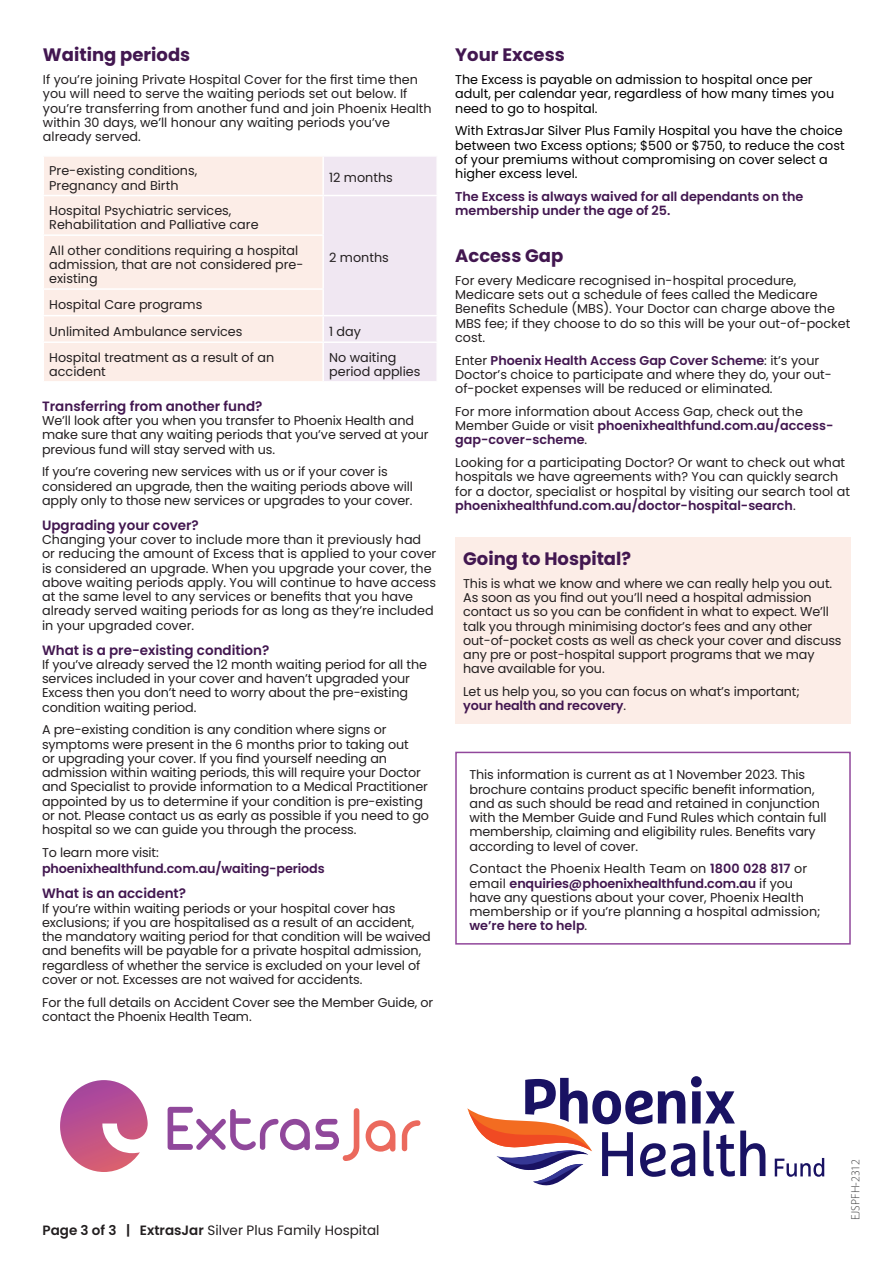
<style>
.page{position:relative;width:893px;height:1263px;background:#fff}
.page>*{position:absolute;margin:0;border:0;box-sizing:border-box;transform-origin:0 0}
.Sub_Headings{font:700 18px "Poppins";color:#421750}
._3rd_Sub_Headings{font:700 18px "Poppins";color:#421750}
._3rd_Sub_Headings-2{font:600 13.5px "Poppins";color:#421750}
.t1{font:13.5px "Poppins";color:#231f20}
._3rd_Sub_Headings-3{font:12.75px/14.2px "Poppins";letter-spacing:-.01em;color:#231f20}
.Sub_Headings-2{font:12.75px/14.2px "Poppins";letter-spacing:-.01em;color:#231f20}
.Body_Copy{font:12.75px/14.2px "Poppins";letter-spacing:-.01em;color:#231f20}
.Table_Body_Copy{font:12.75px/14.2px "Poppins";color:#231f20}
._3rd_Sub_Headings-4{font:12.75px/14.2px "Poppins";color:#000}
._3rd_Sub_Headings-5{font:600 12.75px/14.2px "Poppins";color:#421750}
.t2{font:300 12px "Myriad Pro";color:#3e3e3f}
.s1{font-weight:400;color:#231f20}
.s2{font-weight:600;color:#421750}
.s3{font-weight:600}
</style>
<div class="page">
<div style="left:455px;top:538px;width:396px;height:186px;background:#fcede7"></div>
<div style="left:44px;top:157px;width:278px;height:224px;background:#fcede7"></div>
<div style="left:324px;top:157px;width:112px;height:224px;background:#f0e7f2"></div>
<hr style="left:43px;top:195px;width:280px;height:1px;background:#fff">
<hr style="left:43px;top:234px;width:281px;height:2px;background:#fff">
<hr style="left:43px;top:288px;width:281px;height:2px;background:#fff">
<hr style="left:43px;top:315px;width:280px;height:1px;background:#fff">
<hr style="left:323px;top:195px;width:115px;height:1px;background:#fff">
<hr style="left:323px;top:315px;width:115px;height:1px;background:#fff">
<hr style="left:43px;top:341px;width:280px;height:2px;background:#fff">
<hr style="left:323px;top:341px;width:115px;height:2px;background:#fff">
<div style="left:455px;top:752px;width:396px;height:192px;border:2px solid #91479b"></div>
<svg style="left:775px;top:1158px;width:49px;height:19px"></svg>
<svg style="left:467px;top:1076px;width:298px;height:110px"></svg>
<svg style="left:60px;top:1080px;width:88px;height:92px"></svg>
<svg style="left:168px;top:1107px;width:191px;height:54px"></svg>
<svg style="left:366px;top:1120px;width:29px;height:32px"></svg>
<svg style="left:402px;top:1120px;width:18px;height:31px"></svg>
<p class="Sub_Headings" style="left:43px;top:45px;width:149px">Waiting periods</p>
<p class="Sub_Headings-2" style="left:43px;top:73px;width:390px">If you’re joining Private Hospital Cover for the first time then you will need to serve the waiting periods set out below. If you’re transferring from another fund and join Phoenix Health within 30 days, we’ll honour any waiting periods you’ve already served.</p>
<p class="Table_Body_Copy" style="left:49px;top:164px;width:149px">Pre-existing conditions,<br>Pregnancy and Birth</p>
<p class="Table_Body_Copy" style="left:329px;top:171px;width:65px">12 months</p>
<p class="Table_Body_Copy" style="left:49px;top:203px;width:211px">Hospital Psychiatric services,<br>Rehabilitation and Palliative care</p>
<p class="Table_Body_Copy" style="left:329px;top:251px;width:61px">2 months</p>
<p class="Table_Body_Copy" style="left:49px;top:243px;width:256px">All other conditions requiring a hospital admission, that are not considered pre&shy;existing</p>
<p class="Table_Body_Copy" style="left:49px;top:297px;width:155px">Hospital Care programs</p>
<p class="Table_Body_Copy" style="left:49px;top:324px;width:195px">Unlimited Ambulance services</p>
<p class="Table_Body_Copy" style="left:329px;top:324px;width:33px">1 day</p>
<p class="Table_Body_Copy" style="left:49px;top:350px;width:226px">Hospital treatment as a result of an accident</p>
<p class="Table_Body_Copy" style="left:329px;top:350px;width:93px">No waiting period applies</p>
<p class="_3rd_Sub_Headings-2" style="left:42px;top:398px;width:222px">Transferring from another fund?</p>
<p class="_3rd_Sub_Headings-3" style="left:42px;top:413px;width:388px">We’ll look after you when you transfer to Phoenix Health and make sure that any waiting periods that you’ve served at your previous fund will stay served with us.</p>
<p class="_3rd_Sub_Headings-3" style="left:42px;top:465px;width:372px">If you’re covering new services with us or if your cover is considered an upgrade, then the waiting periods above will apply only to those new services or upgrades to your cover.</p>
<p class="_3rd_Sub_Headings-2" style="left:42px;top:517px;width:158px">Upgrading your cover?</p>
<p class="_3rd_Sub_Headings-3" style="left:42px;top:532px;width:396px">Changing your cover to include more than it previously had or reducing the amount of Excess that is applied to your cover is considered an upgrade. When you upgrade your cover, the above waiting periods apply. You will continue to have access at the same level to any services or benefits that you have already served waiting periods for as long as they’re included in your upgraded cover.</p>
<p class="_3rd_Sub_Headings-2" style="left:42px;top:642px;width:229px">What is a pre-existing condition?</p>
<p class="_3rd_Sub_Headings-3" style="left:42px;top:657px;width:386px">If you’ve already served the 12 month waiting period for all the services included in your cover and haven’t upgraded your Excess then you don’t need to worry about the pre-existing condition waiting period.</p>
<p class="_3rd_Sub_Headings-3" style="left:42px;top:723px;width:388px">A pre-existing condition is any condition where signs or symptoms were present in the 6 months prior to taking out<br>or upgrading your cover. If you find yourself needing an admission within waiting periods, this will require your Doctor and Specialist to provide information to a Medical Practitioner appointed by us to determine if your condition is pre-existing or not. Please contact us as early as possible if you need to go hospital so we can guide you through the process.</p>
<p class="_3rd_Sub_Headings-5" style="left:42px;top:844px;width:284px;line-height:16.5px"><span class="s1">To learn more visit: </span>phoenixhealthfund.com.au/waiting-periods</p>
<p class="_3rd_Sub_Headings-2" style="left:42px;top:886px;width:146px">What is an accident?</p>
<p class="_3rd_Sub_Headings-3" style="left:42px;top:901px;width:390px">If you’re within waiting periods or your hospital cover has exclusions; if you are hospitalised as a result of an accident, the mandatory waiting period for that condition will be waived and benefits will be payable for a private hospital admission, regardless of whether the service is excluded on your level of cover or not. Excesses are not waived for accidents.</p>
<p class="_3rd_Sub_Headings-3" style="left:42px;top:995px;width:393px">For the full details on Accident Cover see the Member Guide, or contact the Phoenix Health Team.</p>
<p class="_3rd_Sub_Headings" style="left:455px;top:45px;width:111px">Your Excess</p>
<p class="_3rd_Sub_Headings-4" style="left:455px;top:73px;width:380px">The Excess is payable on admission to hospital once per adult, per calendar year, regardless of how many times you need to go to hospital.</p>
<p class="_3rd_Sub_Headings-4" style="left:455px;top:124px;width:391px">With ExtrasJar Silver Plus Family Hospital you have the choice between two Excess options; $500 or $750, to reduce the cost of your premiums without compromising on cover select a higher excess level.</p>
<p class="_3rd_Sub_Headings-5" style="left:455px;top:189px;width:350px">The Excess is always waived for all dependants on the membership under the age of 25.</p>
<p class="_3rd_Sub_Headings" style="left:455px;top:245px;width:110px">Access Gap</p>
<p class="_3rd_Sub_Headings-3" style="left:455px;top:273px;width:397px">For every Medicare recognised in-hospital procedure, Medicare sets out a schedule of fees called the Medicare Benefits Schedule (MBS). Your Doctor can charge above the MBS fee; if they choose to do so this will be your out-of-pocket cost.</p>
<p class="_3rd_Sub_Headings-3" style="left:455px;top:353px;width:378px">Enter <span class="s2">Phoenix Health Access Gap Cover Scheme</span>: it’s your<br>Doctor’s choice to participate and where they do, your out&shy;of-pocket expenses will be reduced or eliminated.</p>
<p class="_3rd_Sub_Headings-3" style="left:455px;top:404px;width:380px">For more information about Access Gap, check out the<br>Member Guide or visit <span class="s2">phoenixhealthfund.com.au/access&shy;gap-cover-scheme</span>.</p>
<p class="_3rd_Sub_Headings-3" style="left:455px;top:455px;width:396px">Looking for a participating Doctor? Or want to check out what hospitals we have agreements with? You can quickly search for a doctor, specialist or hospital by visiting our search tool at <span class="s2">phoenixhealthfund.com.au/doctor-hospital-search</span>.</p>
<p class="Sub_Headings" style="left:463px;top:548px;width:169px">Going to Hospital?</p>
<p class="Sub_Headings-2" style="left:463px;top:576px;width:380px">This is what we know and where we can really help you out.<br>As soon as you find out you’ll need a hospital admission contact us so you can be confident in what to expect. We’ll talk you through minimising doctor’s fees and any other out-of-pocket costs as well as check your cover and discuss any pre or post-hospital support programs that we may have available for you.</p>
<p class="Sub_Headings-2" style="left:463px;top:685px;width:338px">Let us help you, so you can focus on what’s important; <span class="s2">your health and recovery</span>.</p>
<p class="Body_Copy" style="left:469px;top:768px;width:359px">This information is current as at 1 November 2023. This brochure contains product specific benefit information, and as such should be read and retained in conjunction with the Member Guide and Fund Rules which contain full membership, claiming and eligibility rules. Benefits vary according to level of cover.</p>
<p class="Body_Copy" style="left:469px;top:862px;width:353px">Contact the Phoenix Health Team on <span class="s2">1800 028 817</span> or email <span class="s2">enquiries@phoenixhealthfund.com.au</span> if you have any questions about your cover, Phoenix Health membership or if you’re planning a hospital admission; <span class="s2">we’re here to help</span>.</p>
<p class="t1" style="left:43px;top:1222px;width:339px"><span class="s3">Page 3 of 3 | ExtrasJar</span> Silver Plus Family Hospital</p>
<p class="t2" style="left:849px;top:1220px;width:63px;rotate:-90deg">EJSPFH-2312</p>
</div>
